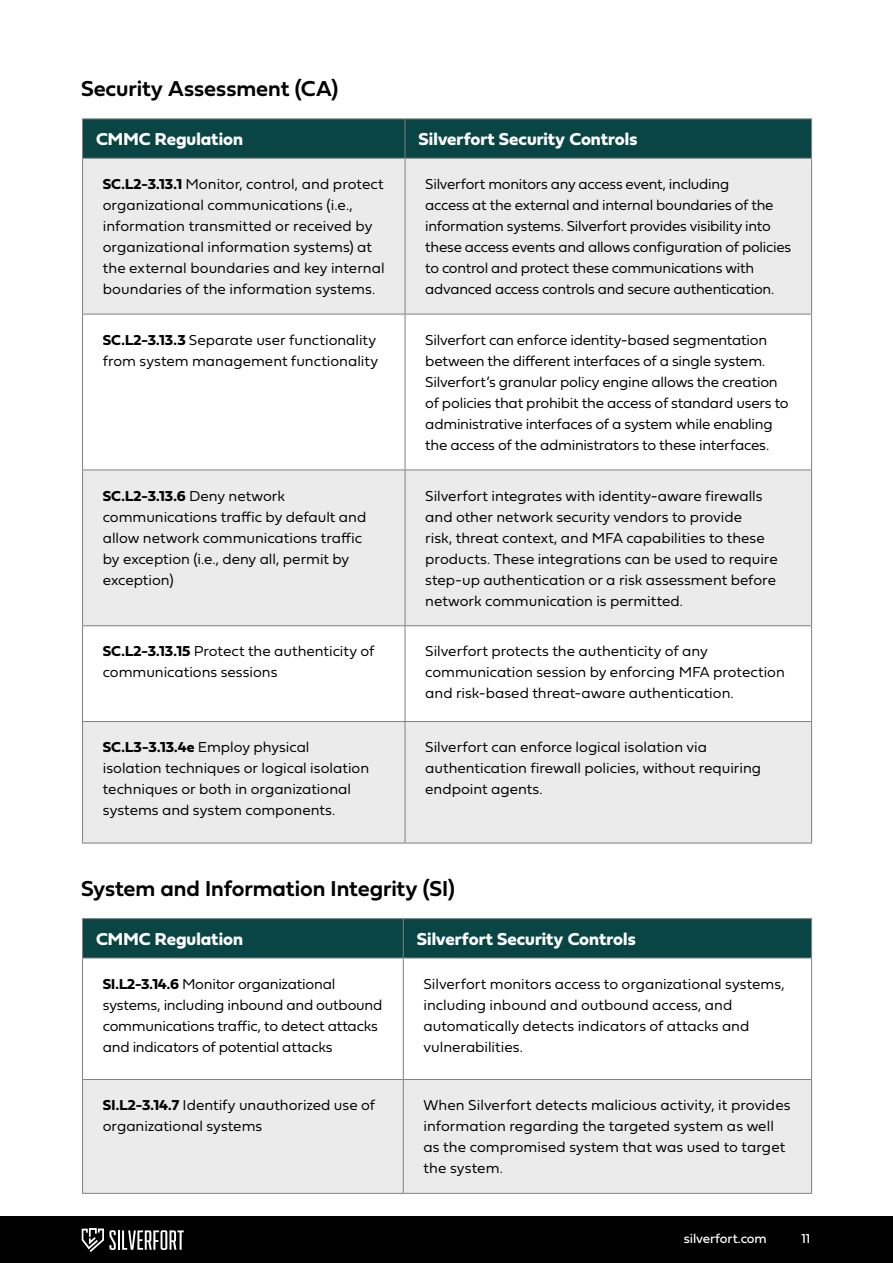
<style>
.page{position:relative;width:893px;height:1263px;background:#fff}
.page>*{position:absolute;margin:0;border:0;box-sizing:border-box;transform-origin:0 0}
.t1{font:22.5px "Fieldwork Geo Demibold";letter-spacing:-.005em;color:#000}
.t2{font:18px "Fieldwork Geo Bold";color:#fff}
.t3{font:15px/21px "Fieldwork Geo Light";letter-spacing:-.005em;color:#000}
.t4{font:15px "Fieldwork Geo Bold";color:#000}
.t5{font:13.5px "Fieldwork Geo Regular";letter-spacing:-.01em;color:#fff}
.s1{font-family:"Fieldwork Geo Bold"}
.s2{font-family:"Fieldwork Geo Light"}
</style>
<div class="page">
<div style="left:0;top:1217px;width:893px;height:46px;background:#000"></div>
<hr style="left:118px;top:1230px;width:2px;height:20px;background:#fff">
<svg style="left:122px;top:1230px;width:62px;height:20px"></svg>
<svg style="left:82px;top:1228px;width:34px;height:24px"></svg>
<div style="left:83px;top:120px;width:728px;height:38px;background:#0a4546"></div>
<div style="left:83px;top:159px;width:728px;height:684px;background:#ebebeb"></div>
<svg style="left:83px;top:315px;width:728px;height:406px"></svg>
<hr style="left:82px;top:119px;width:323px;height:1px;background:#808080">
<hr style="left:82px;top:119px;width:1px;height:39px;background:#808080">
<hr style="left:405px;top:119px;width:407px;height:1px;background:#808080">
<hr style="left:405px;top:119px;width:1px;height:39px;background:#808080">
<hr style="left:811px;top:119px;width:1px;height:39px;background:#808080">
<hr style="left:82px;top:722px;width:1px;height:121px;background:#808080">
<hr style="left:405px;top:722px;width:1px;height:121px;background:#808080">
<hr style="left:811px;top:722px;width:1px;height:121px;background:#808080">
<hr style="left:82px;top:843px;width:323px;height:1px;background:#808080">
<hr style="left:405px;top:843px;width:407px;height:1px;background:#808080">
<hr style="left:82px;top:158px;width:323px;height:1px;background:#808080">
<hr style="left:82px;top:159px;width:1px;height:155px;background:#808080">
<hr style="left:405px;top:158px;width:407px;height:1px;background:#808080">
<hr style="left:405px;top:159px;width:1px;height:155px;background:#808080">
<hr style="left:811px;top:159px;width:1px;height:155px;background:#808080">
<hr style="left:82px;top:314px;width:323px;height:1px;background:#808080">
<hr style="left:82px;top:314px;width:1px;height:156px;background:#808080">
<hr style="left:405px;top:314px;width:407px;height:1px;background:#808080">
<hr style="left:405px;top:314px;width:1px;height:156px;background:#808080">
<hr style="left:811px;top:314px;width:1px;height:156px;background:#808080">
<hr style="left:82px;top:470px;width:323px;height:1px;background:#808080">
<hr style="left:82px;top:470px;width:1px;height:155px;background:#808080">
<hr style="left:405px;top:470px;width:407px;height:1px;background:#808080">
<hr style="left:405px;top:470px;width:1px;height:155px;background:#808080">
<hr style="left:811px;top:470px;width:1px;height:155px;background:#808080">
<hr style="left:82px;top:625px;width:323px;height:1px;background:#808080">
<hr style="left:82px;top:626px;width:1px;height:95px;background:#808080">
<hr style="left:82px;top:721px;width:323px;height:1px;background:#808080">
<hr style="left:405px;top:625px;width:407px;height:1px;background:#808080">
<hr style="left:405px;top:626px;width:1px;height:95px;background:#808080">
<hr style="left:811px;top:626px;width:1px;height:95px;background:#808080">
<hr style="left:405px;top:721px;width:407px;height:1px;background:#808080">
<div style="left:83px;top:919px;width:728px;height:39px;background:#0a4546"></div>
<div style="left:83px;top:1080px;width:728px;height:113px;background:#ebebeb"></div>
<hr style="left:82px;top:918px;width:321px;height:1px;background:#808080">
<hr style="left:82px;top:919px;width:1px;height:39px;background:#808080">
<hr style="left:403px;top:918px;width:409px;height:1px;background:#808080">
<hr style="left:403px;top:919px;width:1px;height:39px;background:#808080">
<hr style="left:811px;top:919px;width:1px;height:39px;background:#808080">
<hr style="left:82px;top:958px;width:321px;height:1px;background:#808080">
<hr style="left:82px;top:958px;width:1px;height:121px;background:#808080">
<hr style="left:403px;top:958px;width:409px;height:1px;background:#808080">
<hr style="left:403px;top:958px;width:1px;height:121px;background:#808080">
<hr style="left:811px;top:958px;width:1px;height:121px;background:#808080">
<hr style="left:82px;top:1079px;width:321px;height:1px;background:#808080">
<hr style="left:82px;top:1080px;width:1px;height:113px;background:#808080">
<hr style="left:82px;top:1193px;width:321px;height:1px;background:#808080">
<hr style="left:403px;top:1079px;width:409px;height:1px;background:#808080">
<hr style="left:403px;top:1080px;width:1px;height:113px;background:#808080">
<hr style="left:811px;top:1080px;width:1px;height:113px;background:#808080">
<hr style="left:403px;top:1193px;width:409px;height:1px;background:#808080">
<h1 class="t1" style="left:81px;top:71px;width:259px">Security Assessment (CA)</h1>
<p class="t2" style="left:96px;top:125px;width:149px">CMMC Regulation</p>
<p class="t2" style="left:419px;top:125px;width:220px">Silverfort Security Controls</p>
<p class="t3" style="left:103px;top:173px;width:283px"><span class="s1">SC.L2-3.13.1</span> Monitor, control, and protect organizational communications (i.e., information transmitted or received by organizational information systems) at the external boundaries and key internal boundaries of the information systems.</p>
<p class="t3" style="left:425px;top:173px;width:368px">Silverfort monitors any access event, including<br>access at the external and internal boundaries of the information systems. Silverfort provides visibility into these access events and allows configuration of policies to control and protect these communications with advanced access controls and secure authentication.</p>
<p class="t3" style="left:103px;top:328px;width:277px"><span class="s1">SC.L2-3.13.3</span> Separate user functionality from system management functionality</p>
<p class="t3" style="left:425px;top:328px;width:365px">Silverfort can enforce identity-based segmentation between the different interfaces of a single system.<br>Silverfort’s granular policy engine allows the creation of policies that prohibit the access of standard users to administrative interfaces of a system while enabling the access of the administrators to these interfaces.</p>
<p class="t4" style="left:103px;top:484px;width:184px">SC.L2-3.13.6 <span class="s2">Deny network</span></p>
<p class="t3" style="left:103px;top:505px;width:265px">communications traffic by default and allow network communications traffic by exception (i.e., deny all, permit by exception)</p>
<p class="t3" style="left:425px;top:484px;width:354px">Silverfort integrates with identity-aware firewalls and other network security vendors to provide<br>risk, threat context, and MFA capabilities to these products. These integrations can be used to require step-up authentication or a risk assessment before network communication is permitted.</p>
<p class="t3" style="left:103px;top:640px;width:273px"><span class="s1">SC.L2-3.13.15</span> Protect the authenticity of communications sessions</p>
<p class="t3" style="left:425px;top:640px;width:361px">Silverfort protects the authenticity of any communication session by enforcing MFA protection and risk-based threat-aware authentication.</p>
<p class="t3" style="left:103px;top:736px;width:268px"><span class="s1">SC.L3-3.13.4e</span> Employ physical isolation techniques or logical isolation techniques or both in organizational systems and system components.</p>
<p class="t3" style="left:425px;top:736px;width:337px">Silverfort can enforce logical isolation via authentication firewall policies, without requiring endpoint agents.</p>
<h1 class="t1" style="left:81px;top:871px;width:375px">System and Information Integrity (SI)</h1>
<p class="t2" style="left:96px;top:924px;width:149px">CMMC Regulation</p>
<p class="t2" style="left:417px;top:924px;width:220px">Silverfort Security Controls</p>
<p class="t3" style="left:103px;top:972px;width:281px"><span class="s1">SI.L2-3.14.6</span> Monitor organizational systems, including inbound and outbound communications traffic, to detect attacks and indicators of potential attacks</p>
<p class="t3" style="left:423px;top:972px;width:363px">Silverfort monitors access to organizational systems, including inbound and outbound access, and automatically detects indicators of attacks and vulnerabilities.</p>
<p class="t3" style="left:103px;top:1094px;width:274px"><span class="s1">SI.L2-3.14.7</span> Identify unauthorized use of organizational systems</p>
<p class="t3" style="left:424px;top:1094px;width:369px">When Silverfort detects malicious activity, it provides information regarding the targeted system as well as the compromised system that was used to target the system.</p>
<p class="t5" style="left:684px;top:1228px;width:84px">silverfort.com</p>
<p class="t5" style="left:802px;top:1228px;width:10px">11</p>
</div>
